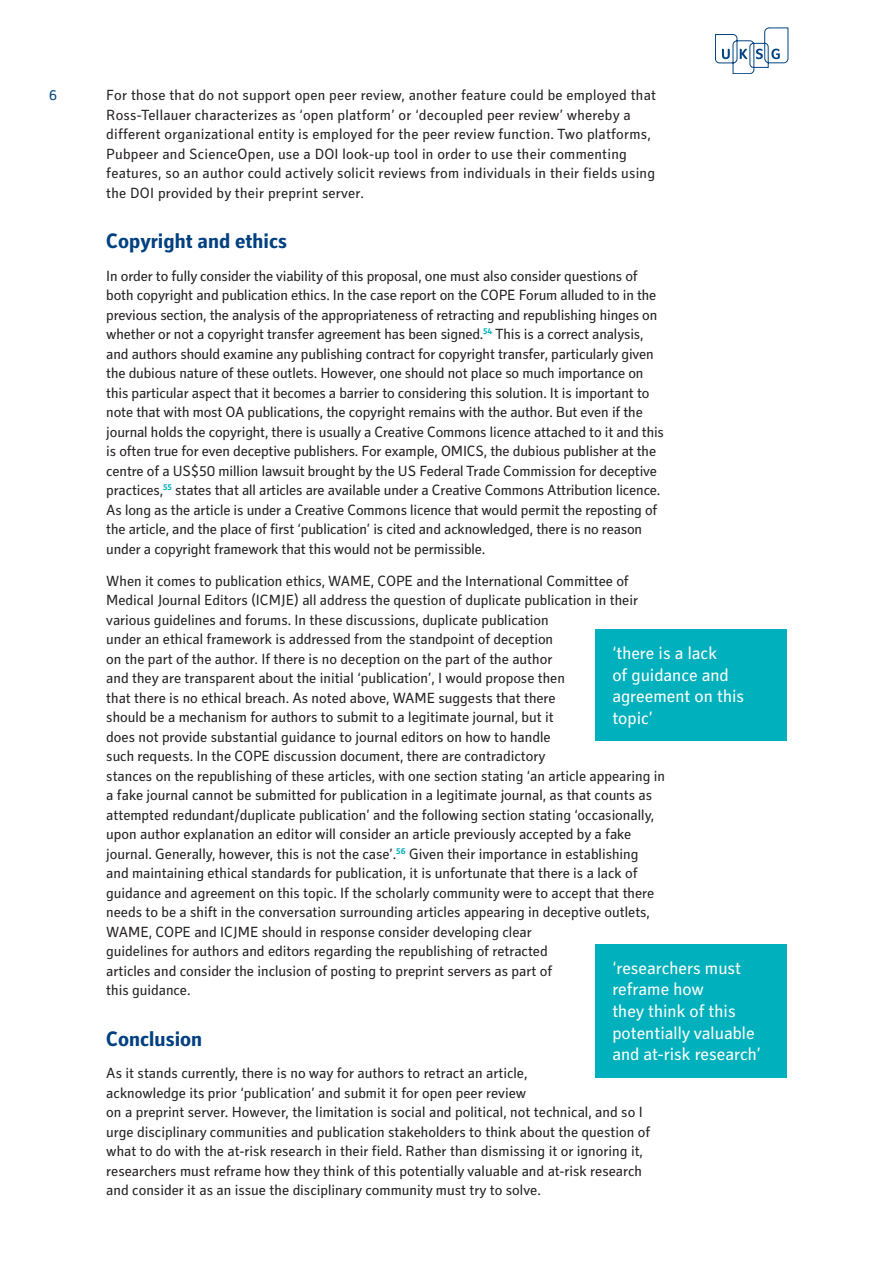
<style>
.page{position:relative;width:893px;height:1263px;background:#fff}
.page>*{position:absolute;margin:0;border:0;box-sizing:border-box;transform-origin:0 0}
.A-Style_Heading{font:700 21px "Secca Std";color:#014081}
.Stand_out_quote{font:18px/21.6px "Secca Std";color:#fff}
.Body{font:15px/19.5px "Secca Std";color:#231f20}
.t1{font:15px "Secca Std";color:#014081}
</style>
<div class="page">
<svg style="left:715px;top:28px;width:73px;height:46px"></svg>
<div style="left:595px;top:629px;width:192px;height:112px;background:#00b0bc"></div>
<div style="left:595px;top:944px;width:192px;height:133px;background:#00b0bc"></div>
<p class="t1" style="left:49px;top:87px;width:10px">6</p>
<p class="Body" style="left:106px;top:86px;width:551px">For those that do not support open peer review, another feature could be employed that Ross-Tellauer characterizes as ‘open platform’ or ‘decoupled peer review’ whereby a different organizational entity is employed for the peer review function. Two platforms, Pubpeer and ScienceOpen, use a DOI look-up tool in order to use their commenting features, so an author could actively solicit reviews from individuals in their fields using the DOI provided by their preprint server.</p>
<p class="A-Style_Heading" style="left:106px;top:229px;width:182px">Copyright and ethics</p>
<p class="Body" style="left:106px;top:266px;width:559px">In order to fully consider the viability of this proposal, one must also consider questions of both copyright and publication ethics. In the case report on the COPE Forum alluded to in the previous section, the analysis of the appropriateness of retracting and republishing hinges on whether or not a copyright transfer agreement has been signed.<sup>54</sup> This is a correct analysis, and authors should examine any publishing contract for copyright transfer, particularly given the dubious nature of these outlets. However, one should not place so much importance on this particular aspect that it becomes a barrier to considering this solution. It is important to note that with most OA publications, the copyright remains with the author. But even if the journal holds the copyright, there is usually a Creative Commons licence attached to it and this is often true for even deceptive publishers. For example, OMICS, the dubious publisher at the centre of a US$50 million lawsuit brought by the US Federal Trade Commission for deceptive practices,<sup>55</sup> states that all articles are available under a Creative Commons Attribution licence.<br>As long as the article is under a Creative Commons licence that would permit the reposting of the article, and the place of first ‘publication’ is cited and acknowledged, there is no reason under a copyright framework that this would not be permissible.</p>
<p class="Body" style="left:106px;top:572px;width:560px">When it comes to publication ethics, WAME, COPE and the International Committee of Medical Journal Editors (ICMJE) all address the question of duplicate publication in their various guidelines and forums. In these discussions, duplicate publication<br>under an ethical framework is addressed from the standpoint of deception<br>on the part of the author. If there is no deception on the part of the author<br>and they are transparent about the initial ‘publication’, I would propose then<br>that there is no ethical breach. As noted above, WAME suggests that there<br>should be a mechanism for authors to submit to a legitimate journal, but it<br>does not provide substantial guidance to journal editors on how to handle<br>such requests. In the COPE discussion document, there are contradictory<br>stances on the republishing of these articles, with one section stating ‘an article appearing in a fake journal cannot be submitted for publication in a legitimate journal, as that counts as attempted redundant/duplicate publication’ and the following section stating ‘occasionally, upon author explanation an editor will consider an article previously accepted by a fake journal. Generally, however, this is not the case’.<sup>56</sup> Given their importance in establishing<br>and maintaining ethical standards for publication, it is unfortunate that there is a lack of guidance and agreement on this topic. If the scholarly community were to accept that there needs to be a shift in the conversation surrounding articles appearing in deceptive outlets, WAME, COPE and ICJME should in response consider developing clear<br>guidelines for authors and editors regarding the republishing of retracted<br>articles and consider the inclusion of posting to preprint servers as part of<br>this guidance.</p>
<p class="A-Style_Heading" style="left:106px;top:1027px;width:97px">Conclusion</p>
<p class="Body" style="left:106px;top:1064px;width:546px">As it stands currently, there is no way for authors to retract an article,<br>acknowledge its prior ‘publication’ and submit it for open peer review<br>on a preprint server. However, the limitation is social and political, not technical, and so I urge disciplinary communities and publication stakeholders to think about the question of what to do with the at-risk research in their field. Rather than dismissing it or ignoring it, researchers must reframe how they think of this potentially valuable and at-risk research and consider it as an issue the disciplinary community must try to solve.</p>
<p class="Stand_out_quote" style="left:612px;top:643px;width:133px">‘there is a lack<br>of guidance and agreement on this topic’</p>
<p class="Stand_out_quote" style="left:612px;top:957px;width:150px">‘researchers must reframe how<br>they think of this potentially valuable and at-risk research’</p>
</div>
